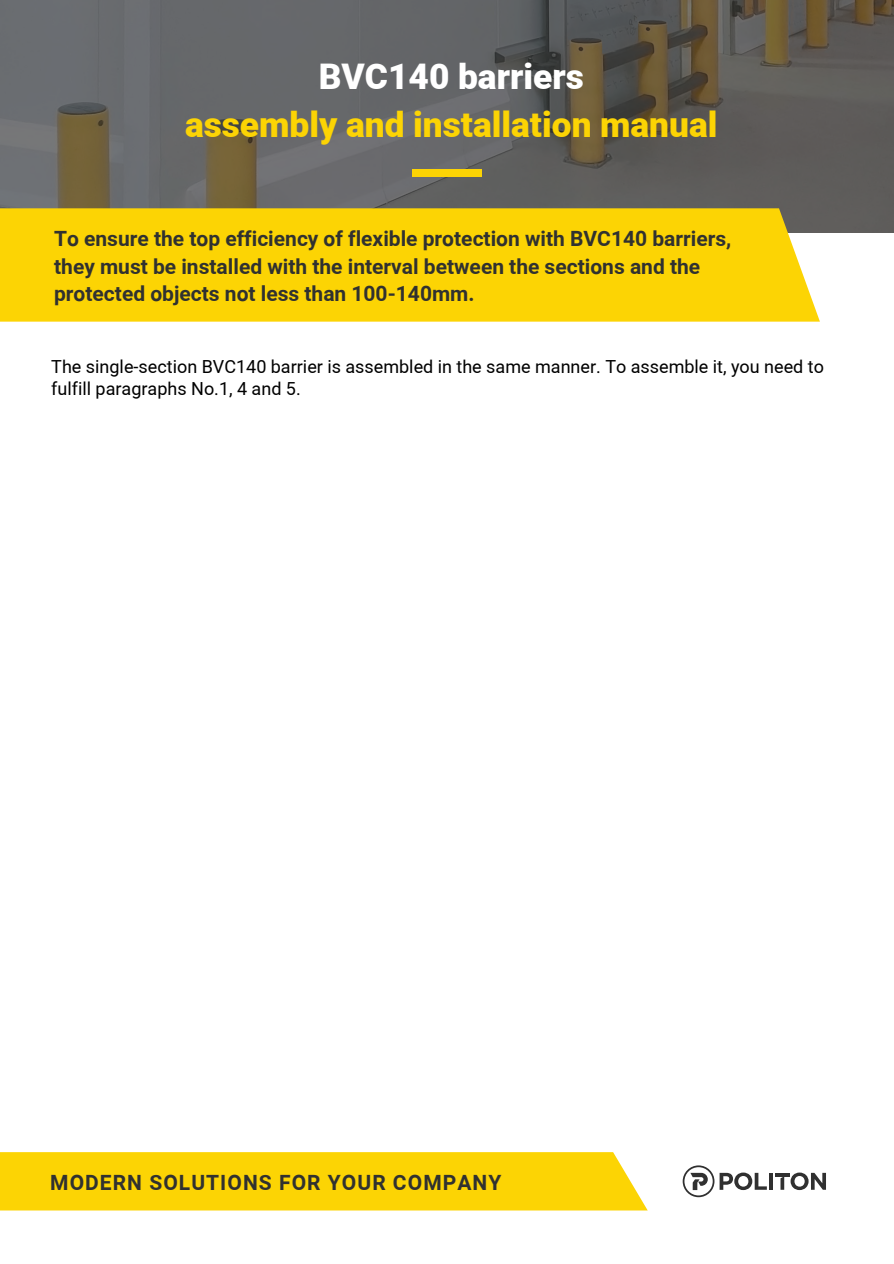
<style>
.page{position:relative;width:894px;height:1264px;background:#fff}
.page>*{position:absolute;margin:0;border:0;box-sizing:border-box;transform-origin:0 0}
.t1{font:900 35.25px "Araboto";color:#fcd404}
.t2{font:900 35.25px "Araboto";color:#fff}
.t3{font:700 21px/27px "Araboto";color:#303130}
.t4{font:700 21px "Araboto";letter-spacing:.05em;color:#303130}
.t5{font:18px/22.5px "Araboto";color:#000}
</style>
<div class="page">
<div style="left:0;top:1152px;width:647px;height:58px;background:#fcd404"></div>
<hr style="left:769px;top:1172px;width:3px;height:17px;background:#303030">
<svg style="left:790px;top:1172px;width:35px;height:17px"></svg>
<hr style="left:775px;top:1172px;width:14px;height:3px;background:#303030">
<svg style="left:780px;top:1175px;width:4px;height:14px"></svg>
<svg style="left:682px;top:1165px;width:84px;height:31px"></svg>
<svg style="left:0;top:0;width:893px;height:233px;background:#62615d"></svg>
<div style="left:412px;top:169px;width:69px;height:8px;background:#fcd404"></div>
<div style="left:0;top:208px;width:819px;height:113px;background:#fcd404"></div>
<h1 class="t2" style="left:319px;top:52px;width:266px">BVC140 barriers</h1>
<h1 class="t1" style="left:185px;top:99px;width:534px">assembly and installation manual</h1>
<p class="t3" style="left:54px;top:226px;width:678px">To ensure the top efficiency of flexible protection with BVC140 barriers, they must be installed with the interval between the sections and the protected objects not less than 100-140mm.</p>
<p class="t5" style="left:51px;top:355px;width:773px">The single-section BVC140 barrier is assembled in the same manner. To assemble it, you need to fulfill paragraphs No.1, 4 and 5.</p>
<p class="t4" style="left:50px;top:1167px;width:452px">MODERN SOLUTIONS FOR YOUR COMPANY</p>
</div>
